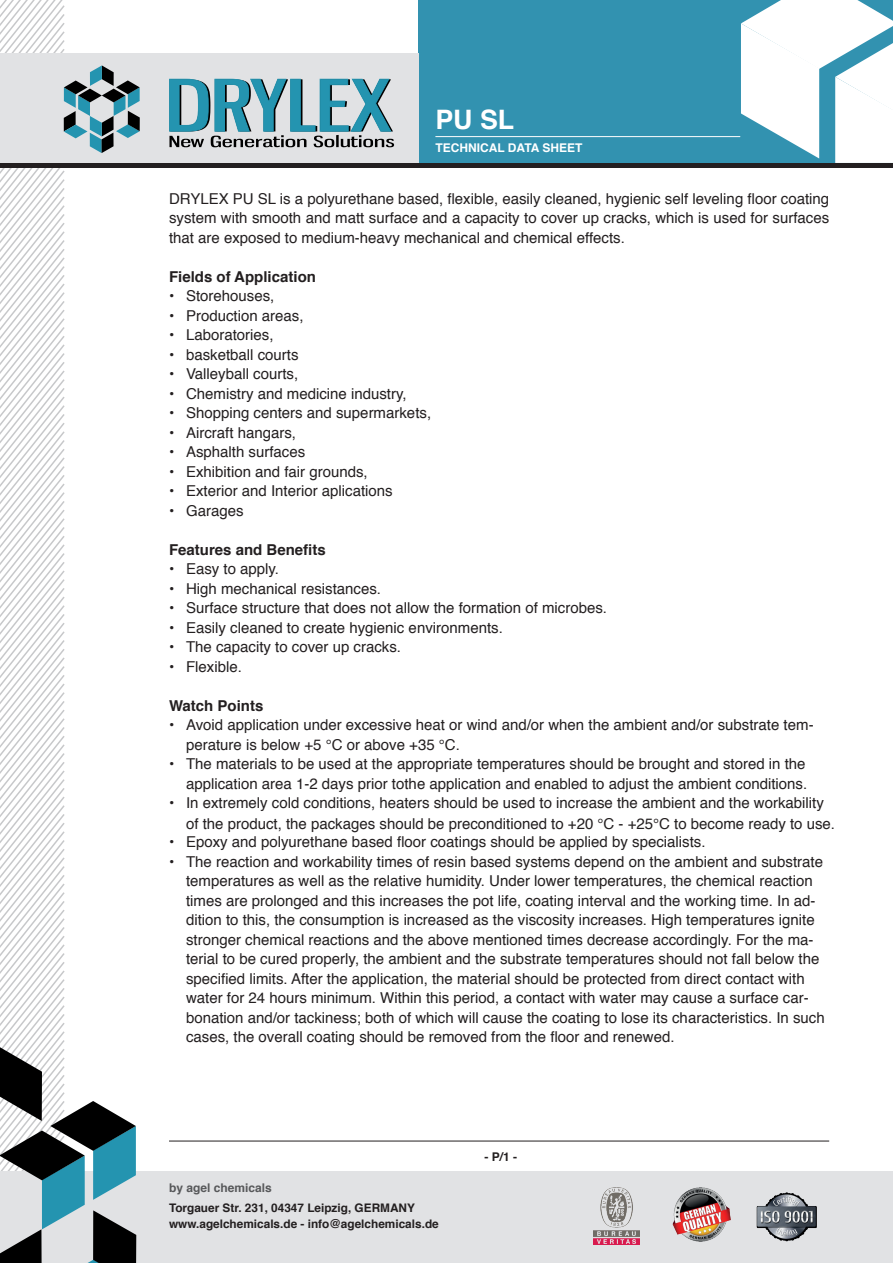
<style>
.page{position:relative;width:893px;height:1263px;background:#fff}
.page>*{position:absolute;margin:0;border:0;box-sizing:border-box;transform-origin:0 0}
.t1{font:700 26.85px "Helvetica";color:#fff}
.t2{font:15px/19.5px "Helvetica";color:#231f20}
.t3{font:700 15px "Helvetica";color:#231f20}
.t4{font:700 12px "Helvetica";color:#fff}
.t5{font:700 12px "Helvetica";color:#57585a}
.t6{font:700 12px "Helvetica";color:#231f20}
.t7{font:700 11.85px/15.3px "Helvetica";color:#231f20}
</style>
<div class="page">
<div style="left:418px;top:0;width:475px;height:163px;background:#3292b0"></div>
<svg style="left:741px;top:0;width:152px;height:163px"></svg>
<div style="left:0;top:53px;width:418px;height:110px;background:#e1e2e4"></div>
<div style="left:0;top:1171px;width:893px;height:92px;background:#e1e2e4"></div>
<img style="left:594px;top:1188px;width:45px;height:56px">
<img style="left:672px;top:1188px;width:59px;height:54px">
<img style="left:756px;top:1192px;width:61px;height:50px">
<svg style="left:169px;top:79px;width:225px;height:68px"></svg>
<svg style="left:0;top:0;width:140px;height:1263px"></svg>
<div style="left:0;top:163px;width:893px;height:5px;background:#231f20"></div>
<hr style="left:435px;top:136px;width:305px;height:1px;background:#fff">
<hr style="left:169px;top:1141px;width:660px;height:1px;background:#231f20">
<h1 class="t1" style="left:435px;top:98px;width:80px">PU SL</h1>
<p class="t4" style="left:435px;top:138px;width:148px">TECHNICAL DATA SHEET</p>
<p class="t2" style="left:169px;top:189px;width:662px;text-align:justify">DRYLEX PU SL is a polyurethane based, flexible, easily cleaned, hygienic self leveling floor coating system with smooth and matt surface and a capacity to cover up cracks, which is used for surfaces that are exposed to medium-heavy mechanical and chemical effects.</p>
<p class="t3" style="left:169px;top:264px;width:148px">Fields of Application</p>
<p class="t2" style="left:169px;top:287px;width:107px">• Storehouses,</p>
<p class="t2" style="left:169px;top:306px;width:136px">• Production areas,</p>
<p class="t2" style="left:169px;top:326px;width:106px">• Laboratories,</p>
<p class="t2" style="left:169px;top:345px;width:131px">• basketball courts</p>
<p class="t2" style="left:169px;top:365px;width:131px">• Valleyball courts,</p>
<p class="t2" style="left:169px;top:384px;width:239px">• Chemistry and medicine industry,</p>
<p class="t2" style="left:169px;top:404px;width:264px">• Shopping centers and supermarkets,</p>
<p class="t2" style="left:169px;top:423px;width:129px">• Aircraft hangars,</p>
<p class="t2" style="left:169px;top:443px;width:138px">• Asphalth surfaces</p>
<p class="t2" style="left:169px;top:462px;width:200px">• Exhibition and fair grounds,</p>
<p class="t2" style="left:169px;top:482px;width:225px">• Exterior and Interior aplications</p>
<p class="t2" style="left:169px;top:501px;width:76px">• Garages</p>
<p class="t3" style="left:169px;top:537px;width:158px">Features and Benefits</p>
<p class="t2" style="left:169px;top:560px;width:112px">• Easy to apply.</p>
<p class="t2" style="left:169px;top:579px;width:214px">• High mechanical resistances.</p>
<p class="t2" style="left:169px;top:599px;width:440px">• Surface structure that does not allow the formation of microbes.</p>
<p class="t2" style="left:169px;top:618px;width:335px">• Easily cleaned to create hygienic environments.</p>
<p class="t2" style="left:169px;top:638px;width:234px">• The capacity to cover up cracks.</p>
<p class="t2" style="left:169px;top:657px;width:74px">• Flexible.</p>
<p class="t3" style="left:169px;top:693px;width:96px">Watch Points</p>
<p class="t2" style="left:186px;top:716px;width:629px;text-indent:-17px">• Avoid application under excessive heat or wind and/or when the ambient and/or substrate tem&shy;perature is below +5 °C or above +35 °C.</p>
<p class="t2" style="left:169px;top:755px;width:640px;text-align:right">• The materials to be used at the appropriate temperatures should be brought and stored in the application area 1-2 days prior tothe application and enabled to adjust the ambient conditions.</p>
<p class="t2" style="left:186px;top:793px;width:651px;line-height:21px;text-indent:-17px">• In extremely cold conditions, heaters should be used to increase the ambient and the workability of the product, the packages should be preconditioned to +20 °C - +25°C to become ready to use.</p>
<p class="t2" style="left:169px;top:833px;width:538px">• Epoxy and polyurethane based floor coatings should be applied by specialists.</p>
<p class="t2" style="left:186px;top:852px;width:640px;text-indent:-17px">• The reaction and workability times of resin based systems depend on the ambient and substrate temperatures as well as the relative humidity. Under lower temperatures, the chemical reaction times are prolonged and this increases the pot life, coating interval and the working time. In ad&shy;dition to this, the consumption is increased as the viscosity increases. High temperatures ignite stronger chemical reactions and the above mentioned times decrease accordingly. For the ma&shy;terial to be cured properly, the ambient and the substrate temperatures should not fall below the specified limits. After the application, the material should be protected from direct contact with water for 24 hours minimum. Within this period, a contact with water may cause a surface car&shy;bonation and/or tackiness; both of which will cause the coating to lose its characteristics. In such cases, the overall coating should be removed from the floor and renewed.</p>
<p class="t5" style="left:169px;top:1178px;width:104px">by agel chemicals</p>
<p class="t7" style="left:169px;top:1200px;width:271px">Torgauer Str. 231, 04347 Leipzig, GERMANY www.agelchemicals.de - info@agelchemicals.de</p>
<p class="t6" style="left:484px;top:1147px;width:34px">- P/1 -</p>
</div>
